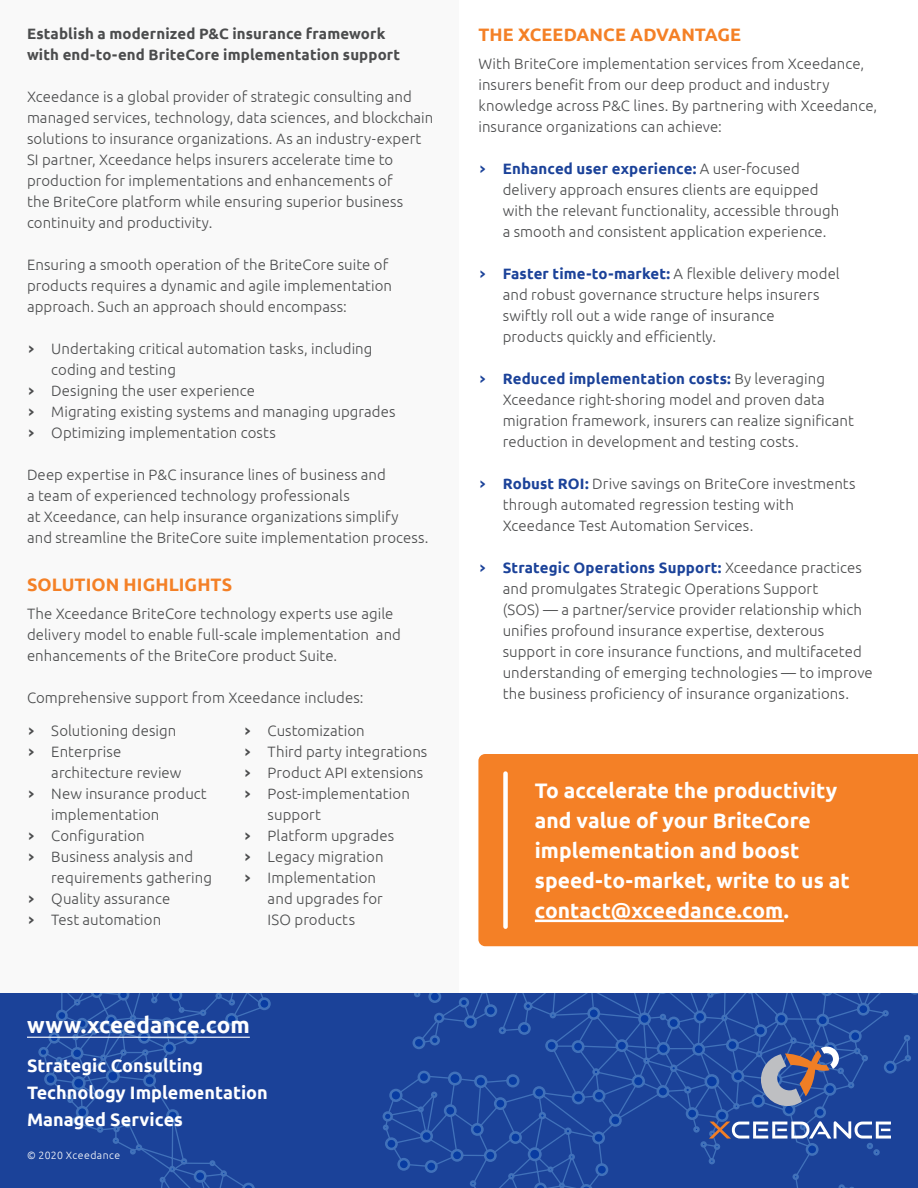
<style>
.page{position:relative;width:918px;height:1188px;background:#fff}
.page>*{position:absolute;margin:0;border:0;box-sizing:border-box;transform-origin:0 0}
.Paragraph{font:700 22.5px "Ubuntu";color:#fff}
.Paragraph-2{font:700 21px/30px "Ubuntu";color:#fff}
.Paragraph-3{font:700 18px "Ubuntu";color:#fff}
.SubHeading{font:700 18px "Ubuntu";letter-spacing:.005em;color:#f48026}
.Paragraph-4{font:300 15px/21px "Ubuntu";letter-spacing:.005em;color:#4b4c4d}
.Paragraph-5{font:700 15px/21px "Ubuntu";letter-spacing:.01em;color:#4b4c4d}
.SubHeading-2{font:300 10.5px "Ubuntu";letter-spacing:.04em;color:#fff}
.s1{font-family:"Verdana";font-weight:700}
.s2{font-family:"Verdana";font-weight:700;color:#1b4299}
.s3{font-weight:700;color:#1b4299}
</style>
<div class="page">
<div style="left:0;top:0;width:459px;height:1188px;background:#f9f9f9"></div>
<div style="left:0;top:994px;width:918px;height:194px;background:#1b4299"></div>
<svg style="left:27px;top:994px;width:244px;height:194px"></svg>
<svg style="left:383px;top:994px;width:534px;height:194px"></svg>
<hr style="left:27px;top:1037px;width:223px;height:1px;background:#fff">
<div style="left:478px;top:754px;width:440px;height:192px;background:#f48026"></div>
<hr style="left:535px;top:920px;width:249px;height:2px;background:#fff">
<div style="left:503px;top:774px;width:5px;height:153px;background:#fff"></div>
<p class="Paragraph-5" style="left:27px;top:23px;width:375px">Establish a modernized P&amp;C insurance framework with end-to-end BriteCore implementation support</p>
<p class="Paragraph-4" style="left:27px;top:85px;width:408px">Xceedance is a global provider of strategic consulting and managed services, technology, data sciences, and blockchain solutions to insurance organizations. As an industry-expert SI partner, Xceedance helps insurers accelerate time to production for implementations and enhancements of<br>the BriteCore platform while ensuring superior business continuity and productivity.</p>
<p class="Paragraph-4" style="left:27px;top:253px;width:367px">Ensuring a smooth operation of the BriteCore suite of products requires a dynamic and agile implementation approach. Such an approach should encompass:</p>
<p class="Paragraph-4" style="left:51px;top:337px;width:323px;text-indent:-24px"><span class="s1">›</span> Undertaking critical automation tasks, including coding and testing</p>
<p class="Paragraph-4" style="left:27px;top:379px;width:229px"><span class="s1">›</span> Designing the user experience</p>
<p class="Paragraph-4" style="left:27px;top:400px;width:370px"><span class="s1">›</span> Migrating existing systems and managing upgrades</p>
<p class="Paragraph-4" style="left:27px;top:421px;width:250px"><span class="s1">›</span> Optimizing implementation costs</p>
<p class="Paragraph-4" style="left:27px;top:463px;width:403px">Deep expertise in P&amp;C insurance lines of business and<br>a team of experienced technology professionals<br>at Xceedance, can help insurance organizations simplify<br>and streamline the BriteCore suite implementation process.</p>
<p class="SubHeading" style="left:27px;top:574px;width:207px">SOLUTION HIGHLIGHTS</p>
<p class="Paragraph-4" style="left:27px;top:603px;width:376px">The Xceedance BriteCore technology experts use agile delivery model to enable full-scale implementation and enhancements of the BriteCore product Suite.</p>
<p class="Paragraph-4" style="left:27px;top:687px;width:338px">Comprehensive support from Xceedance includes:</p>
<p class="Paragraph-4" style="left:27px;top:720px;width:151px"><span class="s1">›</span> Solutioning design</p>
<p class="Paragraph-4" style="left:51px;top:741px;width:132px;text-indent:-24px"><span class="s1">›</span> Enterprise architecture review</p>
<p class="Paragraph-4" style="left:51px;top:783px;width:157px;text-indent:-24px"><span class="s1">›</span> New insurance product implementation</p>
<p class="Paragraph-4" style="left:27px;top:825px;width:119px"><span class="s1">›</span> Configuration</p>
<p class="Paragraph-4" style="left:51px;top:846px;width:162px;text-indent:-24px"><span class="s1">›</span> Business analysis and requirements gathering</p>
<p class="Paragraph-4" style="left:27px;top:888px;width:145px"><span class="s1">›</span> Quality assurance</p>
<p class="Paragraph-4" style="left:27px;top:909px;width:136px"><span class="s1">›</span> Test automation</p>
<p class="Paragraph-4" style="left:243px;top:720px;width:123px"><span class="s1">›</span> Customization</p>
<p class="Paragraph-4" style="left:243px;top:741px;width:186px"><span class="s1">›</span> Third party integrations</p>
<p class="Paragraph-4" style="left:243px;top:762px;width:181px"><span class="s1">›</span> Product API extensions</p>
<p class="Paragraph-4" style="left:268px;top:783px;width:144px;text-indent:-24px"><span class="s1">›</span> Post-implementation support</p>
<p class="Paragraph-4" style="left:243px;top:825px;width:152px"><span class="s1">›</span> Platform upgrades</p>
<p class="Paragraph-4" style="left:243px;top:846px;width:142px"><span class="s1">›</span> Legacy migration</p>
<p class="Paragraph-4" style="left:268px;top:867px;width:117px;text-indent:-24px"><span class="s1">›</span> Implementation and upgrades for<br>ISO products</p>
<p class="Paragraph" style="left:27px;top:1011px;width:224px">www.xceedance.com</p>
<p class="Paragraph-3" style="left:27px;top:1055px;width:178px">Strategic Consulting</p>
<p class="Paragraph-3" style="left:27px;top:1082px;width:242px">Technology Implementation</p>
<p class="Paragraph-3" style="left:27px;top:1109px;width:157px">Managed Services</p>
<p class="SubHeading-2" style="left:27px;top:1149px;width:95px">© 2020 Xceedance</p>
<p class="SubHeading" style="left:478px;top:24px;width:264px">THE XCEEDANCE ADVANTAGE</p>
<p class="Paragraph-4" style="left:478px;top:53px;width:400px">With BriteCore implementation services from Xceedance, insurers benefit from our deep product and industry knowledge across P&amp;C lines. By partnering with Xceedance, insurance organizations can achieve:</p>
<p class="Paragraph-4" style="left:503px;top:158px;width:338px;text-indent:-24px"><span class="s2">›</span> <span class="s3">Enhanced user experience:</span> A user-focused delivery approach ensures clients are equipped with the relevant functionality, accessible through a smooth and consistent application experience.</p>
<p class="Paragraph-4" style="left:503px;top:263px;width:338px;text-indent:-24px"><span class="s2">›</span> <span class="s3">Faster time-to-market:</span> A flexible delivery model and robust governance structure helps insurers swiftly roll out a wide range of insurance<br>products quickly and efficiently.</p>
<p class="Paragraph-4" style="left:503px;top:368px;width:353px;text-indent:-24px"><span class="s2">›</span> <span class="s3">Reduced implementation costs:</span> By leveraging Xceedance right-shoring model and proven data migration framework, insurers can realize significant reduction in development and testing costs.</p>
<p class="Paragraph-4" style="left:503px;top:473px;width:355px;text-indent:-24px"><span class="s2">›</span> <span class="s3">Robust ROI:</span> Drive savings on BriteCore investments through automated regression testing with<br>Xceedance Test Automation Services.</p>
<p class="Paragraph-4" style="left:503px;top:557px;width:372px;text-indent:-24px"><span class="s2">›</span> <span class="s3">Strategic Operations Support:</span> Xceedance practices and promulgates Strategic Operations Support<br>(SOS) — a partner/service provider relationship which unifies profound insurance expertise, dexterous support in core insurance functions, and multifaceted understanding of emerging technologies — to improve the business proficiency of insurance organizations.</p>
<p class="Paragraph-2" style="left:535px;top:775px;width:317px">To accelerate the productivity and value of your BriteCore implementation and boost speed-to-market, write to us at contact@xceedance.com.</p>
</div>
